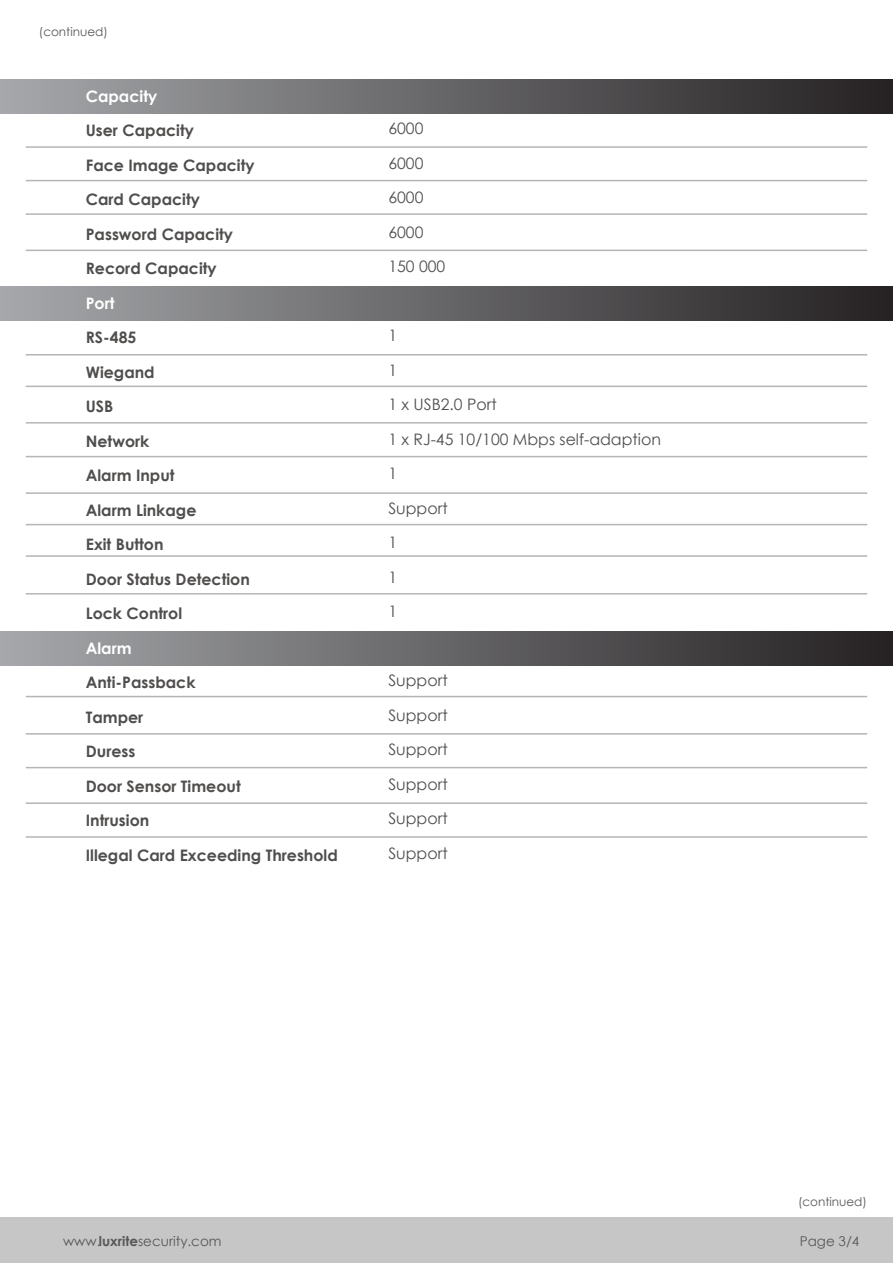
<style>
.page{position:relative;width:893px;height:1263px;background:#fff}
.page>*{position:absolute;margin:0;border:0;box-sizing:border-box;transform-origin:0 0}
.t1{font:700 15.75px/34.5px "Century Gothic";color:#504e4d}
.t2{font:15.75px/34.5px "Century Gothic";color:#504e4d}
.t3{font:700 15.75px "Century Gothic";color:#fff}
.t4{font:13.5px "Century Gothic";color:#575756}
.t5{font:12px "Century Gothic";color:#575756}
.s1{font-weight:700}
</style>
<div class="page">
<div style="left:0;top:80px;width:893px;height:34px;background:linear-gradient(to right,#a6a8ab,#252122)"></div>
<div style="left:0;top:287px;width:893px;height:34px;background:linear-gradient(to right,#a6a8ab,#252122)"></div>
<div style="left:0;top:631px;width:893px;height:34px;background:linear-gradient(to right,#a6a8ab,#252122)"></div>
<hr style="left:26px;top:146px;width:841px;height:2px;background:#b4b5b5">
<hr style="left:26px;top:180px;width:841px;height:1px;background:#b4b5b5">
<hr style="left:26px;top:213px;width:841px;height:2px;background:#b4b5b5">
<hr style="left:26px;top:250px;width:841px;height:1px;background:#b4b5b5">
<hr style="left:26px;top:354px;width:841px;height:1px;background:#b4b5b5">
<hr style="left:26px;top:386px;width:841px;height:1px;background:#b4b5b5">
<hr style="left:26px;top:422px;width:841px;height:2px;background:#b4b5b5">
<hr style="left:26px;top:456px;width:841px;height:1px;background:#b4b5b5">
<hr style="left:26px;top:492px;width:841px;height:2px;background:#b4b5b5">
<hr style="left:26px;top:524px;width:841px;height:1px;background:#b4b5b5">
<hr style="left:26px;top:555px;width:841px;height:2px;background:#b4b5b5">
<hr style="left:26px;top:593px;width:841px;height:1px;background:#b4b5b5">
<hr style="left:26px;top:696px;width:841px;height:1px;background:#b4b5b5">
<hr style="left:26px;top:733px;width:841px;height:2px;background:#b4b5b5">
<hr style="left:26px;top:767px;width:841px;height:1px;background:#b4b5b5">
<hr style="left:26px;top:802px;width:841px;height:2px;background:#b4b5b5">
<hr style="left:26px;top:836px;width:841px;height:2px;background:#b4b5b5">
<div style="left:0;top:1217px;width:893px;height:46px;background:#c6c6c6"></div>
<p class="t5" style="left:39px;top:24px;width:70px">(continued)</p>
<p class="t3" style="left:86px;top:84px;width:73px">Capacity</p>
<p class="t1" style="left:86px;top:113px;width:170px">User Capacity<br>Face Image Capacity<br>Card Capacity<br>Password Capacity<br>Record Capacity</p>
<p class="t3" style="left:86px;top:291px;width:30px">Port</p>
<p class="t1" style="left:86px;top:319px;width:166px">RS-485<br>Wiegand<br>USB<br>Network<br>Alarm Input<br>Alarm Linkage<br>Exit Button<br>Door Status Detection<br>Lock Control</p>
<p class="t3" style="left:86px;top:636px;width:47px">Alarm</p>
<p class="t1" style="left:86px;top:664px;width:254px">Anti-Passback<br>Tamper<br>Duress<br>Door Sensor Timeout<br>Intrusion<br>Illegal Card Exceeding Threshold</p>
<p class="t2" style="left:388px;top:111px;width:58px">6000<br>6000<br>6000<br>6000<br>150 000</p>
<p class="t2" style="left:388px;top:318px;width:274px">1<br>1<br>1 x USB2.0 Port<br>1 x RJ-45 10/100 Mbps self-adaption<br>1<br>Support<br>1<br>1<br>1</p>
<p class="t2" style="left:388px;top:663px;width:61px;text-align:justify">Support Support Support Support Support Support</p>
<p class="t5" style="left:798px;top:1193px;width:70px">(continued)</p>
<p class="t4" style="left:63px;top:1232px;width:160px">www.<span class="s1">luxrite</span>security.com</p>
<p class="t4" style="left:800px;top:1232px;width:61px">Page 3/4</p>
</div>
